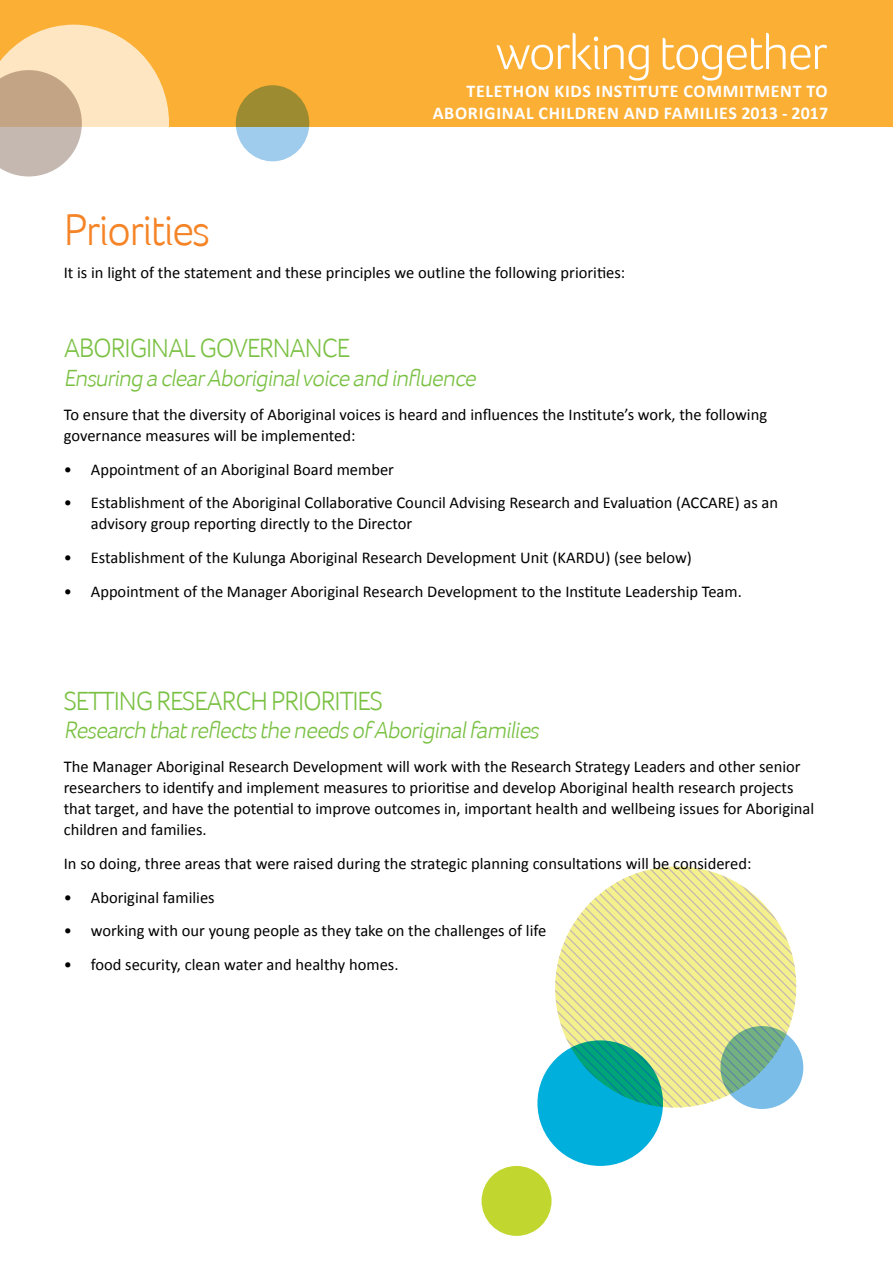
<style>
.page{position:relative;width:893px;height:1263px;background:#fff}
.page>*{position:absolute;margin:0;border:0;box-sizing:border-box;transform-origin:0 0}
.t1{font:300 51px "Foco";letter-spacing:-.04em;color:#fff}
.t2{font:300 45px "Foco";letter-spacing:-.04em;color:#f58427}
.t3{font:300 27px "Foco";letter-spacing:-.04em;color:#7ac143}
.t4{font:italic 300 24px "Foco";color:#7ac143}
.t5{font:700 18px/21.6px "Calibri";letter-spacing:.04em;color:#fff;text-align:right}
.t6{font:16.5px/21px "Calibri";color:#000}
</style>
<div class="page">
<div style="left:0;top:0;width:893px;height:127px;background:#fbaf34"></div>
<svg style="left:236px;top:85px;width:73px;height:76px;background:#9da681"></svg>
<svg style="left:0;top:25px;width:169px;height:152px"></svg>
<svg style="left:555px;top:866px;width:249px;height:253px"></svg>
<svg style="left:720px;top:1026px;width:83px;height:83px;background:#75b3b7"></svg>
<svg style="left:537px;top:1040px;width:126px;height:126px;background:#03aac1"></svg>
<div style="left:482px;top:1166px;width:69px;height:70px;background:#c1d72f;border-radius:50%"></div>
<h1 class="t1" style="left:495px;top:22px;width:334px">working together</h1>
<p class="t5" style="left:433px;top:80px;width:397px">TELETHON KIDS INSTITUTE COMMITMENT TO<br>ABORIGINAL CHILDREN AND FAMILIES 2013 - 2017</p>
<h2 class="t2" style="left:64px;top:203px;width:148px">Priorities</h2>
<p class="t6" style="left:64px;top:262px;width:563px">It is in light of the statement and these principles we outline the following priorities:</p>
<h3 class="t3" style="left:64px;top:333px;width:288px">ABORIGINAL GOVERNANCE</h3>
<h3 class="t4" style="left:64px;top:364px;width:418px">Ensuring a clearAboriginalvoice and influence</h3>
<p class="t6" style="left:64px;top:403px;width:705px">To ensure that the diversity of Aboriginal voices is heard and influences the Institute’s work, the following governance measures will be implemented:</p>
<p class="t6" style="left:64px;top:458px;width:332px">• Appointment of an Aboriginal Board member</p>
<p class="t6" style="left:91px;top:492px;width:689px;text-indent:-27px">• Establishment of the Aboriginal Collaborative Council Advising Research and Evaluation (ACCARE) as an advisory group reporting directly to the Director</p>
<p class="t6" style="left:64px;top:547px;width:629px">• Establishment of the Kulunga Aboriginal Research Development Unit (KARDU) (see below)</p>
<p class="t6" style="left:64px;top:580px;width:680px">• Appointment of the Manager Aboriginal Research Development to the Institute Leadership Team.</p>
<h3 class="t3" style="left:64px;top:685px;width:321px">SETTING RESEARCH PRIORITIES</h3>
<h3 class="t4" style="left:64px;top:716px;width:481px">Research thatreflectsthe needsof Aboriginalfamilies</h3>
<p class="t6" style="left:64px;top:756px;width:752px">The Manager Aboriginal Research Development will work with the Research Strategy Leaders and other senior researchers to identify and implement measures to prioritise and develop Aboriginal health research projects that target, and have the potential to improve outcomes in, important health and wellbeing issues for Aboriginal children and families.</p>
<p class="t6" style="left:64px;top:852px;width:689px">In so doing, three areas that were raised during the strategic planning consultations will be considered:</p>
<p class="t6" style="left:64px;top:886px;width:152px">• Aboriginal families</p>
<p class="t6" style="left:64px;top:920px;width:484px">• working with our young people as they take on the challenges of life</p>
<p class="t6" style="left:64px;top:954px;width:336px">• food security, clean water and healthy homes.</p>
</div>
